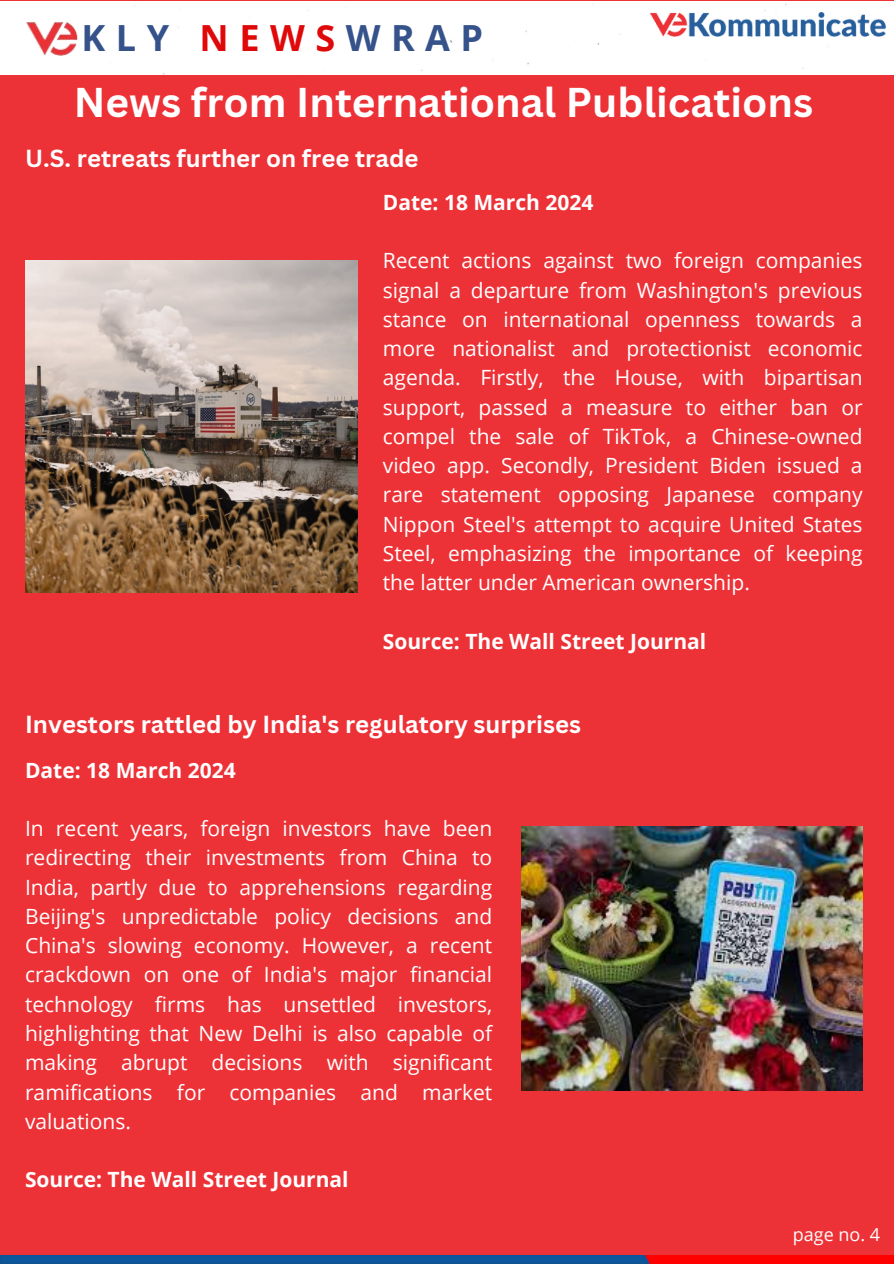
<style>
.page{position:relative;width:894px;height:1264px;background:#fff}
.page>*{position:absolute;margin:0;border:0;box-sizing:border-box;transform-origin:0 0}
.t1{font:700 40.5px "Canva Sans";color:#fff}
.t2{font:700 36px "Open Sans";letter-spacing:.29em;color:#36528b}
.t3{font:700 24px "Canva Sans";color:#fff}
.t4{font:21px/29.2px "Open Sans";color:#fff;text-align:justify}
.t5{font:700 21px "Open Sans";color:#fff}
.t6{font:18px "Open Sans";color:#fefefe}
.s1{color:#e00909}
</style>
<div class="page">
<div style="left:0;top:0;width:893px;height:1259px;background:#ed3237"></div>
<div style="left:0;top:2px;width:893px;height:73px;background:#fff"></div>
<img style="left:0;top:1255px;width:893px;height:8px">
<img style="left:25px;top:22px;width:53px;height:35px">
<img style="left:647px;top:12px;width:238px;height:27px">
<img style="left:25px;top:260px;width:332px;height:332px">
<img style="left:521px;top:826px;width:341px;height:264px">
<h2 class="t2" style="left:82px;top:13px;width:403px">KLY <span class="s1">NEWS</span>WRAP</h2>
<h5 class="t1" style="left:74px;top:74px;width:740px">News from International Publications</h5>
<h5 class="t3" style="left:25px;top:141px;width:395px">U.S. retreats further on free trade</h5>
<h4 class="t5" style="left:382px;top:187px;width:212px">Date: 18 March 2024</h4>
<h3 class="t4" style="left:382px;top:245px;width:481px">Recent actions against two foreign companies signal a departure from Washington's previous stance on international openness towards a more nationalist and protectionist economic agenda. Firstly, the House, with bipartisan support, passed a measure to either ban or compel the sale of TikTok, a Chinese-owned video app. Secondly, President Biden issued a rare statement opposing Japanese company Nippon Steel's attempt to acquire United States Steel, emphasizing the importance of keeping the latter under American ownership.</h3>
<h4 class="t5" style="left:382px;top:626px;width:325px">Source: The Wall Street Journal</h4>
<h4 class="t3" style="left:25px;top:707px;width:557px">Investors rattled by India's regulatory surprises</h4>
<p class="t5" style="left:25px;top:755px;width:212px">Date: 18 March 2024</p>
<p class="t4" style="left:25px;top:813px;width:468px">In recent years, foreign investors have been redirecting their investments from China to India, partly due to apprehensions regarding Beijing's unpredictable policy decisions and China's slowing economy. However, a recent crackdown on one of India's major financial technology firms has unsettled investors, highlighting that New Delhi is also capable of making abrupt decisions with significant ramifications for companies and market valuations.</p>
<p class="t5" style="left:25px;top:1164px;width:325px">Source: The Wall Street Journal</p>
<h4 class="t6" style="left:792px;top:1221px;width:89px">page no. 4</h4>
</div>
